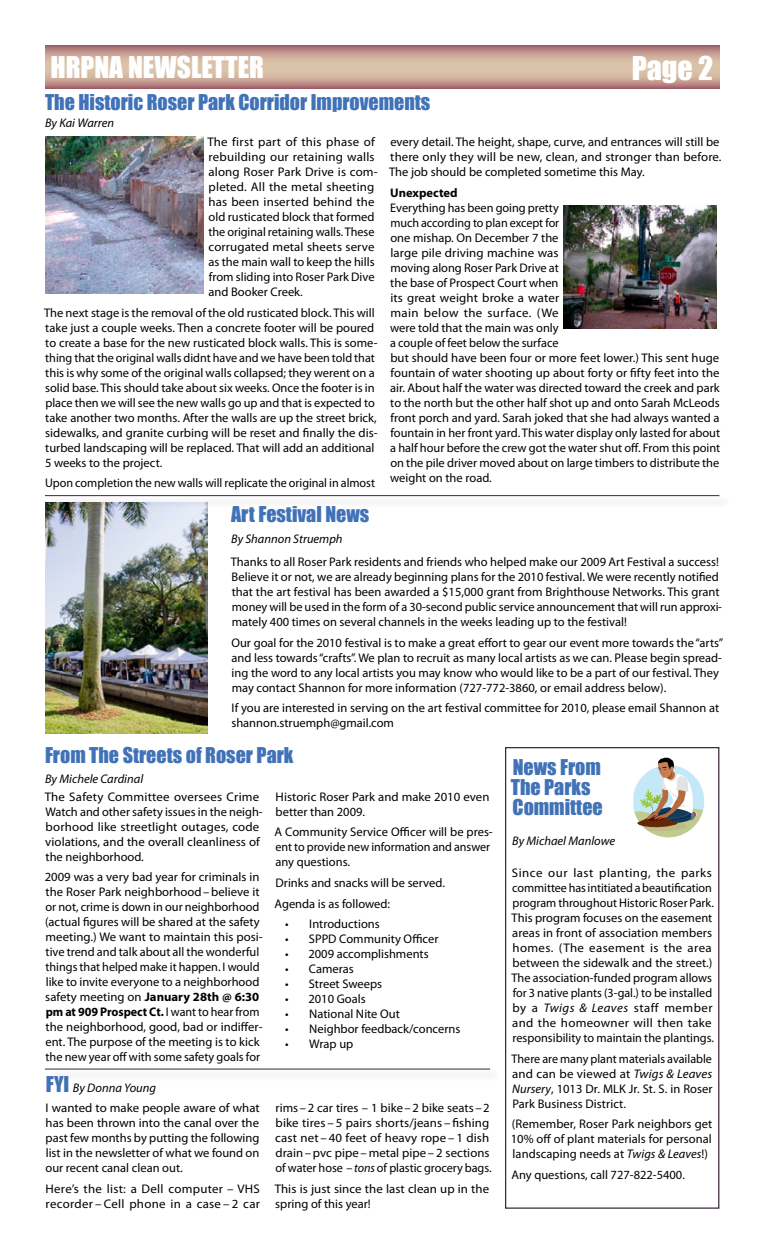
<style>
.page{position:relative;width:765px;height:1260px;background:#fff}
.page>*{position:absolute;margin:0;border:0;box-sizing:border-box;transform-origin:0 0}
.t1{font:30px "Impact";color:#fff}
.t2{font:27.5px "Impact";color:#fff}
.t3{font:20px/20px "Impact";color:#4172b7}
.t4{font:12.5px/15px "Myriad Pro";color:#000}
.t5{font:italic 12.5px "Myriad Pro";color:#000}
.t6{font:12.5px/15px "Myriad Pro";letter-spacing:.02em;color:#000}
.t7{font:700 12.5px "Myriad Pro";color:#000}
.s1{font-weight:700}
.s2{font-family:"Impact";font-style:normal;font-size:20px;color:#4172b7}
.s3{font-style:italic}
</style>
<div class="page">
<svg style="left:45px;top:45px;width:675px;height:43px;background:#c9a495"></svg>
<div style="left:505px;top:747px;width:214px;height:462px;border:1px solid #3c283c"></div>
<svg style="left:633px;top:758px;width:71px;height:79px"></svg>
<img style="left:45px;top:137px;width:159px;height:157px">
<img style="left:564px;top:205px;width:153px;height:123px">
<img style="left:45px;top:509px;width:162px;height:225px">
<div style="left:44px;top:495px;width:686px;height:14px;background:#000;opacity:.5"></div>
<hr style="left:45px;top:495px;width:674px;height:1px;background:#3c283c">
<div style="left:44px;top:1068px;width:457px;height:15px;background:#fafafa"></div>
<hr style="left:45px;top:1069px;width:445px;height:1px;background:#3c283c">
<h2 class="t2" style="left:50px;top:46px;width:215px">HRPNA NEWSLETTER</h2>
<h1 class="t1" style="left:632px;top:45px;width:83px">Page 2</h1>
<h3 class="t3" style="left:45px;top:92px;width:387px">The Historic Roser Park Corridor Improvements</h3>
<p class="t5" style="left:45px;top:115px;width:71px">By Kai Warren</p>
<p class="t4" style="left:207px;top:134px;width:172px">The first part of this phase of rebuilding our retaining walls along Roser Park Drive is com&shy;pleted. All the metal sheeting has been inserted behind the old rusticated block that formed the original retaining walls. These corrugated metal sheets serve as the main wall to keep the hills from sliding into Roser Park Dive and Booker Creek.</p>
<p class="t4" style="left:44px;top:305px;width:335px">The next stage is the removal of the old rusticated block. This will take just a couple weeks. Then a concrete footer will be poured to create a base for the new rusticated block walls. This is some&shy;thing that the original walls didnt have and we have been told that this is why some of the original walls collapsed; they werent on a solid base. This should take about six weeks. Once the footer is in place then we will see the new walls go up and that is expected to take another two months. After the walls are up the street brick, sidewalks, and granite curbing will be reset and finally the dis&shy;turbed landscaping will be replaced. That will add an additional 5 weeks to the project.</p>
<p class="t4" style="left:45px;top:476px;width:331px">Upon completion the new walls will replicate the original in almost</p>
<h3 class="t3" style="left:231px;top:504px;width:140px">Art Festival News</h3>
<p class="t5" style="left:231px;top:531px;width:113px">By Shannon Struemph</p>
<p class="t4" style="left:389px;top:134px;width:334px">every detail. The height, shape, curve, and entrances will still be there only they will be new, clean, and stronger than before.<br>The job should be completed sometime this May.</p>
<p class="t7" style="left:390px;top:184px;width:69px">Unexpected</p>
<p class="t4" style="left:390px;top:200px;width:332px">Everything has been going pretty<br>much according to plan except for<br>one mishap. On December 7 the<br>large pile driving machine was<br>moving along Roser Park Drive at<br>the base of Prospect Court when<br>its great weight broke a water<br>main below the surface. (We<br>were told that the main was only<br>a couple of feet below the surface<br>but should have been four or more feet lower.) This sent huge fountain of water shooting up about forty or fifty feet into the air. About half the water was directed toward the creek and park to the north but the other half shot up and onto Sarah McLeods front porch and yard. Sarah joked that she had always wanted a fountain in her front yard. This water display only lasted for about a half hour before the crew got the water shut off. From this point on the pile driver moved about on large timbers to distribute the weight on the road.</p>
<p class="t4" style="left:231px;top:554px;width:493px">Thanks to all Roser Park residents and friends who helped make our 2009 Art Festival a success!<br>Believe it or not, we are already beginning plans for the 2010 festival. We were recently notified that the art festival has been awarded a $15,000 grant from Brighthouse Networks. This grant money will be used in the form of a 30-second public service announcement that will run approxi&shy;mately 400 times on several channels in the weeks leading up to the festival!</p>
<p class="t4" style="left:231px;top:635px;width:493px">Our goal for the 2010 festival is to make a great effort to gear our event more towards the “arts” and less towards “crafts”. We plan to recruit as many local artists as we can. Please begin spread&shy;ing the word to any local artists you may know who would like to be a part of our festival. They may contact Shannon for more information (727-772-3860, or email address below).</p>
<p class="t4" style="left:231px;top:700px;width:489px">If you are interested in serving on the art festival committee for 2010, please email Shannon at shannon.struemph@gmail.com</p>
<h3 class="t3" style="left:45px;top:744px;width:250px">From The Streets of Roser Park</h3>
<p class="t5" style="left:45px;top:772px;width:100px">By Michele Cardinal</p>
<p class="t4" style="left:45px;top:789px;width:219px">The Safety Committee oversees Crime Watch and other safety issues in the neigh&shy;borhood like streetlight outages, code violations, and the overall cleanliness of the neighborhood.</p>
<p class="t4" style="left:45px;top:869px;width:220px">2009 was a very bad year for criminals in the Roser Park neighborhood–believe it or not, crime is down in our neighborhood (actual figures will be shared at the safety meeting.) We want to maintain this posi&shy;tive trend and talk about all the wonderful things that helped make it happen. I would like to invite everyone to a neighborhood safety meeting on <span class="s1">January 28th @ 6:30 pm at 909 Prospect Ct.</span> I want to hear from the neighborhood, good, bad or indiffer&shy;ent. The purpose of the meeting is to kick the new year off with some safety goals for</p>
<p class="t5" style="left:46px;top:1080px;width:112px"><span class="s2">FYI</span> By Donna Young</p>
<p class="t4" style="left:46px;top:1100px;width:216px;text-align:justify">I wanted to make people aware of what has been thrown into the canal over the past few months by putting the following list in the newsletter of what we found on our recent canal clean out.</p>
<p class="t6" style="left:46px;top:1181px;width:216px">Here’s the list: a Dell computer – VHS recorder – Cell phone in a case – 2 car</p>
<p class="t4" style="left:276px;top:789px;width:215px">Historic Roser Park and make 2010 even better than 2009.</p>
<p class="t4" style="left:275px;top:824px;width:220px">A Community Service Officer will be pres&shy;ent to provide new information and answer any questions.</p>
<p class="t4" style="left:275px;top:872px;width:172px;line-height:20.6px">Drinks and snacks will be served.<br>Agenda is as followed:</p>
<p class="t4" style="left:285px;top:916px;width:96px">• Introductions</p>
<p class="t4" style="left:285px;top:931px;width:155px">• SPPD Community Officer</p>
<p class="t4" style="left:285px;top:946px;width:145px">• 2009 accomplishments</p>
<p class="t4" style="left:285px;top:961px;width:70px">• Cameras</p>
<p class="t4" style="left:285px;top:976px;width:98px">• Street Sweeps</p>
<p class="t4" style="left:285px;top:991px;width:82px">• 2010 Goals</p>
<p class="t4" style="left:285px;top:1006px;width:116px">• National Nite Out</p>
<p class="t4" style="left:285px;top:1021px;width:177px">• Neighbor feedback/concerns</p>
<p class="t4" style="left:285px;top:1036px;width:70px">• Wrap up</p>
<p class="t4" style="left:275px;top:1100px;width:218px">rims –2 car tires – 1 bike –2 bike seats –2 bike tires – 5 pairs shorts/jeans – fishing cast net – 40 feet of heavy rope – 1 dish drain–pvc pipe –metal pipe – 2 sections of water hose –<span class="s3">tons</span> of plastic grocery bags.</p>
<p class="t4" style="left:275px;top:1181px;width:216px">This is just since the last clean up in the spring of this year!</p>
<h3 class="t3" style="left:511px;top:757px;width:94px">News From<br>The Parks<br>Committee</h3>
<p class="t5" style="left:512px;top:833px;width:104px">By Michael Manlowe</p>
<p class="t4" style="left:512px;top:865px;width:204px">Since our last planting, the parks committee has intitiated a beautification program throughout Historic Roser Park.<br>This program focuses on the easement areas in front of association members homes. (The easement is the area between the sidewalk and the street.)<br>The association-funded program allows for 3 native plants (3-gal.) to be installed by a <span class="s3">Twigs &amp; Leaves</span> staff member and the homeowner will then take responsibility to maintain the plantings.</p>
<p class="t4" style="left:512px;top:1051px;width:203px;text-align:justify">There are many plant materials available and can be viewed at <span class="s3">Twigs &amp; Leaves Nursery</span>, 1013 Dr. MLK Jr. St. S. in Roser Park Business District.</p>
<p class="t4" style="left:511px;top:1117px;width:203px;text-align:justify">(Remember, Roser Park neighbors get 10% off of plant materials for personal landscaping needs at <span class="s3">Twigs &amp; Leaves</span>!)</p>
<p class="t4" style="left:511px;top:1167px;width:175px">Any questions, call 727-822-5400.</p>
</div>
